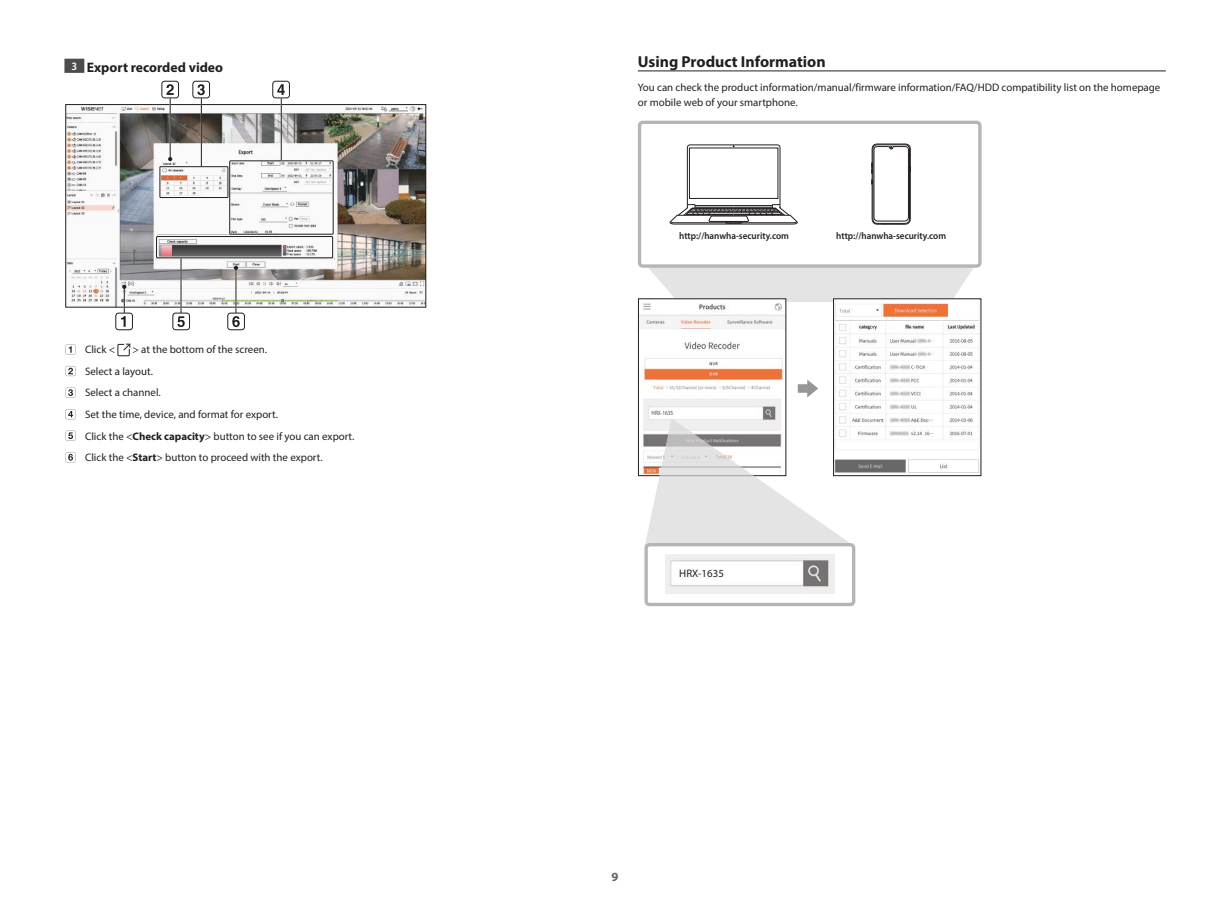
<style>
.page{position:relative;width:1219px;height:911px;background:#fff}
.page>*{position:absolute;margin:0;border:0;box-sizing:border-box;transform-origin:0 0}
.t1{font:700 15.88px "Myriad Pro";color:#241f1f}
.t2{font:700 13.75px "Myriad Pro";color:#241f1f}
.t3{font:700 12.5px "Myriad Pro";color:#656365}
.t4{font:10.88px/21.6px "Myriad Pro";color:#241f1f}
.t5{font:600 9.62px "Myriad Pro";color:#241f1f;scale:.95 1}
.t6{font:6.25px "Myriad Pro";color:#4e4b4c;scale:.85 1}
.s1{font-weight:700}
</style>
<div class="page">
<div style="left:64px;top:59px;width:20px;height:14px;background:#4e4b4c"></div>
<div style="left:193px;top:81px;width:17px;height:17px;border:1px solid #241f1f;border-radius:3px"></div>
<svg style="left:197px;top:84px;width:8px;height:11px"></svg>
<div style="left:273px;top:81px;width:17px;height:17px;border:1px solid #241f1f;border-radius:3px"></div>
<svg style="left:277px;top:84px;width:8px;height:11px"></svg>
<img style="left:68px;top:106px;width:356px;height:199px">
<div style="left:66px;top:104px;width:360px;height:203px;border:1px solid #241f1f"></div>
<div style="left:162px;top:81px;width:17px;height:17px;border:1px solid #241f1f;border-radius:3px"></div>
<svg style="left:166px;top:84px;width:8px;height:11px"></svg>
<hr style="left:180px;top:258px;width:2px;height:55px;background:#fff">
<hr style="left:181px;top:258px;width:1px;height:55px;background:#241f1f">
<div style="left:116px;top:313px;width:17px;height:17px;border:1px solid #241f1f;border-radius:3px"></div>
<svg style="left:121px;top:285px;width:5px;height:42px"></svg>
<hr style="left:170px;top:98px;width:1px;height:61px;background:#241f1f">
<svg style="left:168px;top:157px;width:4px;height:4px"></svg>
<hr style="left:201px;top:98px;width:1px;height:69px;background:#241f1f">
<hr style="left:281px;top:98px;width:1px;height:62px;background:#241f1f">
<div style="left:160px;top:166px;width:68px;height:32px;border:1px solid #241f1f"></div>
<div style="left:229px;top:160px;width:105px;height:74px;border:1px solid #241f1f"></div>
<div style="left:156px;top:236px;width:177px;height:22px;border:1px solid #241f1f"></div>
<div style="left:173px;top:313px;width:17px;height:17px;border:1px solid #241f1f;border-radius:3px"></div>
<svg style="left:177px;top:316px;width:8px;height:11px"></svg>
<hr style="left:235px;top:268px;width:1px;height:45px;background:#fff">
<hr style="left:236px;top:268px;width:1px;height:45px;background:#241f1f">
<svg style="left:234px;top:266px;width:4px;height:4px"></svg>
<div style="left:228px;top:313px;width:17px;height:17px;border:1px solid #241f1f;border-radius:3px"></div>
<svg style="left:232px;top:316px;width:8px;height:11px"></svg>
<svg style="left:66px;top:344px;width:10px;height:10px"></svg>
<svg style="left:118px;top:344px;width:12px;height:12px"></svg>
<svg style="left:66px;top:366px;width:10px;height:10px"></svg>
<svg style="left:66px;top:387px;width:10px;height:10px"></svg>
<svg style="left:66px;top:409px;width:10px;height:10px"></svg>
<svg style="left:66px;top:431px;width:10px;height:10px"></svg>
<svg style="left:66px;top:452px;width:10px;height:10px"></svg>
<hr style="left:638px;top:71px;width:528px;height:1px;background:#241f1f">
<div style="left:649px;top:268px;width:324px;height:34px;background:#e5e4e5"></div>
<div style="left:638px;top:121px;width:343px;height:147px;border:3px solid #b5b5b6;border-radius:3px"></div>
<svg style="left:670px;top:145px;width:128px;height:79px"></svg>
<div style="left:689px;top:148px;width:89px;height:51px;border:1px solid #241f1f"></div>
<svg style="left:872px;top:144px;width:39px;height:80px"></svg>
<img style="left:835px;top:300px;width:144px;height:173px">
<div style="left:833px;top:298px;width:148px;height:178px;border:1px solid #241f1f"></div>
<img style="left:640px;top:300px;width:144px;height:174px">
<div style="left:638px;top:298px;width:148px;height:178px;border:1px solid #241f1f"></div>
<div style="left:652px;top:410px;width:46px;height:7px;background:#fff"></div>
<svg style="left:645px;top:418px;width:208px;height:126px"></svg>
<div style="left:644px;top:543px;width:211px;height:63px;border:3px solid #b5b5b6;border-radius:3px"></div>
<img style="left:666px;top:554px;width:169px;height:40px">
<svg style="left:798px;top:379px;width:20px;height:18px"></svg>
<p class="t2" style="left:72px;top:58px;width:153px"><sup>3</sup> Export recorded video</p>
<p class="t4" style="left:85px;top:339px;width:271px;text-indent:47px">&gt; at the bottom of the screen.<br>Select a layout.<br>Select a channel.<br>Set the time, device, and format for export.<br>Click the &lt;<span class="s1">Check capacity</span>&gt; button to see if you can export.<br>Click the &lt;<span class="s1">Start</span>&gt; button to proceed with the export.</p>
<p class="t4" style="left:85px;top:339px;width:32px">Click &lt;</p>
<h1 class="t1" style="left:638px;top:51px;width:189px">Using Product Information</h1>
<p class="t4" style="left:638px;top:80px;width:524px;line-height:15px">You can check the product information/manual/firmware information/FAQ/HDD compatibility list on the homepage or mobile web of your smartphone.</p>
<p class="t5" style="left:679px;top:229px;width:117px">http://hanwha-security.com</p>
<p class="t5" style="left:836px;top:230px;width:117px">http://hanwha-security.com</p>
<p class="t6" style="left:652px;top:409px;width:27px">HRX-1635</p>
<p class="t4" style="left:679px;top:562px;width:46px">HRX-1635</p>
<p class="t3" style="left:611px;top:869px;width:8px">9</p>
</div>
